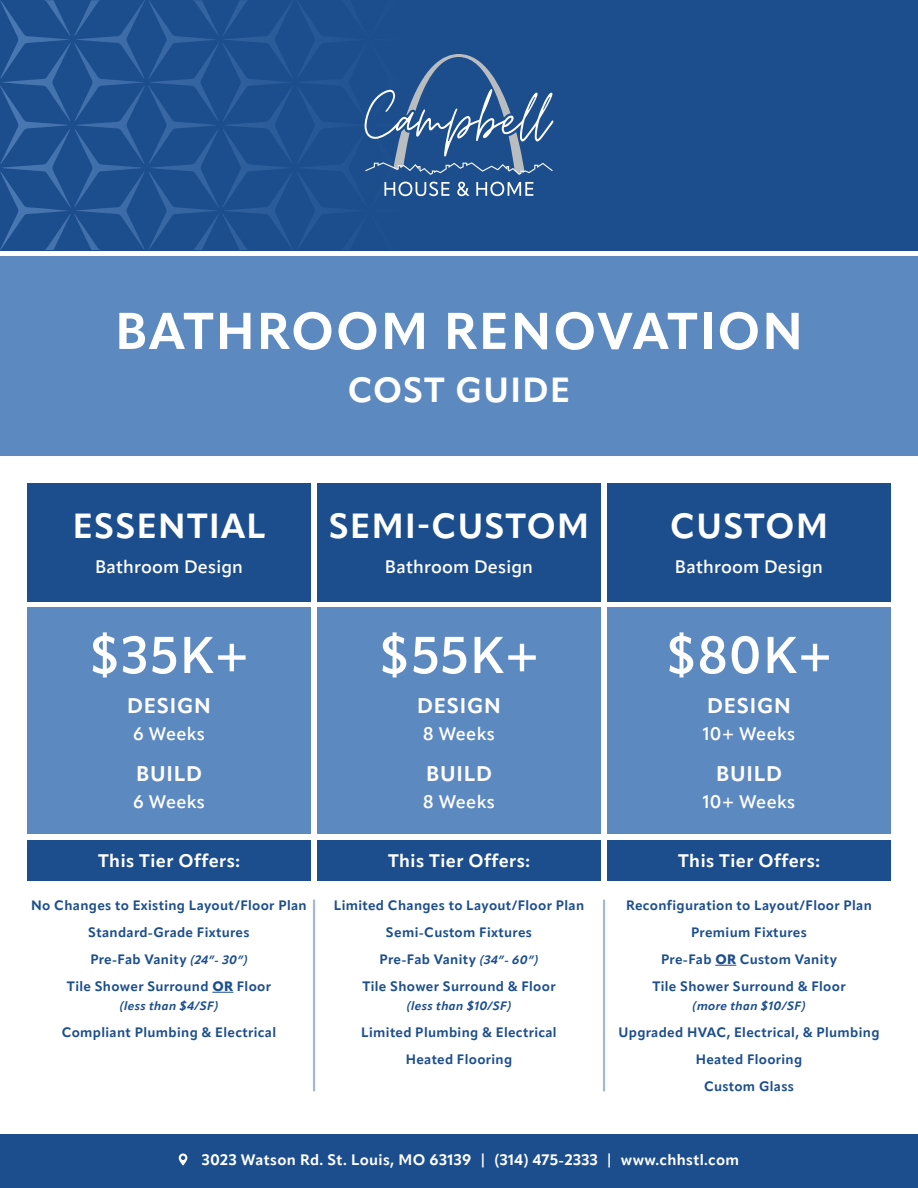
<style>
.page{position:relative;width:918px;height:1188px;background:#fff}
.page>*{position:absolute;margin:0;border:0;box-sizing:border-box;transform-origin:0 0}
.Paragraph_Style_5{font:700 51px "Apparat";letter-spacing:.04em;color:#fff}
.t1{font:600 51px "Apparat";letter-spacing:.025em;color:#fff}
.t2{font:700 34.5px "Apparat";letter-spacing:.04em;color:#fff}
.t3{font:700 21px "Apparat";letter-spacing:.04em;color:#fff}
.t4{font:600 18px "Apparat";letter-spacing:.01em;color:#fff}
.t5{font:700 18px "Apparat";letter-spacing:.025em;color:#fff}
.Paragraph_Style_5-2{font:700 15px "Apparat";letter-spacing:.025em;color:#fff}
.t6{font:700 13.5px "Apparat";letter-spacing:.025em;color:#1c4e8e}
.t7{font:italic 700 12px "Apparat";letter-spacing:.025em;color:#1c4e8e}
.s1{font-style:italic;font-size:12px}
.s2{font-weight:800}
.s3{font-size:13.5px}
</style>
<div class="page">
<div style="left:27px;top:608px;width:284px;height:226px;background:#5d89c1"></div>
<div style="left:607px;top:608px;width:284px;height:226px;background:#5d89c1"></div>
<div style="left:317px;top:608px;width:284px;height:226px;background:#5d89c1"></div>
<div style="left:317px;top:840px;width:284px;height:41px;background:#1c4e8e"></div>
<div style="left:607px;top:840px;width:284px;height:41px;background:#1c4e8e"></div>
<div style="left:27px;top:840px;width:284px;height:41px;background:#1c4e8e"></div>
<div style="left:0;top:256px;width:918px;height:200px;background:#5d89c1"></div>
<div style="left:27px;top:483px;width:284px;height:119px;background:#1c4e8e"></div>
<div style="left:607px;top:483px;width:284px;height:119px;background:#1c4e8e"></div>
<div style="left:317px;top:483px;width:284px;height:119px;background:#1c4e8e"></div>
<div style="left:0;top:0;width:918px;height:250px;background:#1c4e8e"></div>
<svg style="left:0;top:0;width:554px;height:250px"></svg>
<div style="left:0;top:1134px;width:918px;height:54px;background:#1c4e8e"></div>
<svg style="left:179px;top:1154px;width:8px;height:12px"></svg>
<hr style="left:313px;top:900px;width:2px;height:191px;background:#1c4e8e">
<hr style="left:603px;top:900px;width:2px;height:191px;background:#1c4e8e">
<svg style="left:212px;top:992px;width:21px;height:1px"></svg>
<svg style="left:715px;top:965px;width:21px;height:1px"></svg>
<p class="Paragraph_Style_5" style="left:115px;top:300px;width:689px">BATHROOM RENOVATION</p>
<p class="t2" style="left:348px;top:369px;width:224px">COST GUIDE</p>
<p class="t2" style="left:73px;top:505px;width:194px">ESSENTIAL</p>
<p class="t4" style="left:95px;top:555px;width:150px">Bathroom Design</p>
<p class="t1" style="left:89px;top:624px;width:161px">$35K+</p>
<p class="t3" style="left:127px;top:693px;width:85px">DESIGN</p>
<p class="t4" style="left:133px;top:723px;width:73px">6 Weeks</p>
<p class="t3" style="left:136px;top:761px;width:67px">BUILD</p>
<p class="t4" style="left:133px;top:791px;width:73px">6 Weeks</p>
<p class="t2" style="left:329px;top:505px;width:262px">SEMI-CUSTOM</p>
<p class="t2" style="left:670px;top:505px;width:159px">CUSTOM</p>
<p class="t4" style="left:385px;top:555px;width:150px">Bathroom Design</p>
<p class="t4" style="left:675px;top:555px;width:150px">Bathroom Design</p>
<p class="t1" style="left:379px;top:624px;width:162px">$55K+</p>
<p class="t3" style="left:417px;top:693px;width:85px">DESIGN</p>
<p class="t4" style="left:423px;top:723px;width:73px">8 Weeks</p>
<p class="t3" style="left:426px;top:761px;width:67px">BUILD</p>
<p class="t4" style="left:423px;top:791px;width:73px">8 Weeks</p>
<p class="t1" style="left:666px;top:624px;width:168px">$80K+</p>
<p class="t3" style="left:707px;top:693px;width:85px">DESIGN</p>
<p class="t4" style="left:703px;top:723px;width:94px">10+ Weeks</p>
<p class="t3" style="left:716px;top:761px;width:67px">BUILD</p>
<p class="t4" style="left:703px;top:791px;width:94px">10+ Weeks</p>
<p class="t5" style="left:98px;top:850px;width:143px">This Tier Offers:</p>
<p class="t5" style="left:388px;top:850px;width:143px">This Tier Offers:</p>
<p class="t5" style="left:678px;top:850px;width:143px">This Tier Offers:</p>
<p class="t6" style="left:31px;top:897px;width:277px">No Changes to Existing Layout/Floor Plan</p>
<p class="t6" style="left:88px;top:924px;width:163px">Standard-Grade Fixtures</p>
<p class="t6" style="left:90px;top:951px;width:159px">Pre-Fab Vanity <span class="s1">(24”- 30”)</span></p>
<p class="t6" style="left:67px;top:978px;width:206px">Tile Shower Surround <span class="s2">OR</span> Floor</p>
<p class="t6" style="left:62px;top:1024px;width:216px">Compliant Plumbing &amp; Electrical</p>
<p class="t7" style="left:120px;top:998px;width:100px">(less than $4/SF)</p>
<p class="t6" style="left:626px;top:897px;width:247px">Reconfiguration to Layout/Floor Plan</p>
<p class="t6" style="left:691px;top:924px;width:117px">Premium Fixtures</p>
<p class="t6" style="left:661px;top:951px;width:177px">Pre-Fab <span class="s2">OR</span> Custom Vanity</p>
<p class="t6" style="left:652px;top:978px;width:195px">Tile Shower Surround &amp; Floor</p>
<p class="t6" style="left:619px;top:1024px;width:262px">Upgraded HVAC, Electrical, &amp; Plumbing</p>
<p class="t6" style="left:696px;top:1051px;width:108px">Heated Flooring</p>
<p class="t6" style="left:704px;top:1078px;width:91px">Custom Glass</p>
<p class="t6" style="left:334px;top:897px;width:252px">Limited Changes to Layout/Floor Plan</p>
<p class="t6" style="left:386px;top:924px;width:148px">Semi-Custom Fixtures</p>
<p class="t6" style="left:380px;top:951px;width:160px">Pre-Fab Vanity <span class="s1">(34”- 60”)</span></p>
<p class="t6" style="left:362px;top:978px;width:195px">Tile Shower Surround &amp; Floor</p>
<p class="t6" style="left:361px;top:1024px;width:197px">Limited Plumbing &amp; Electrical</p>
<p class="t6" style="left:406px;top:1051px;width:108px">Heated Flooring</p>
<p class="t7" style="left:407px;top:998px;width:106px">(less than $10/SF)</p>
<p class="t7" style="left:693px;top:998px;width:114px">(more than $10/SF)</p>
<p class="Paragraph_Style_5-2" style="left:202px;top:1151px;width:539px">3023 Watson Rd. St. Louis, MO 63139 <span class="s3">|</span> (314) 475-2333 <span class="s3">|</span> www.chhstl.com</p>
</div>
